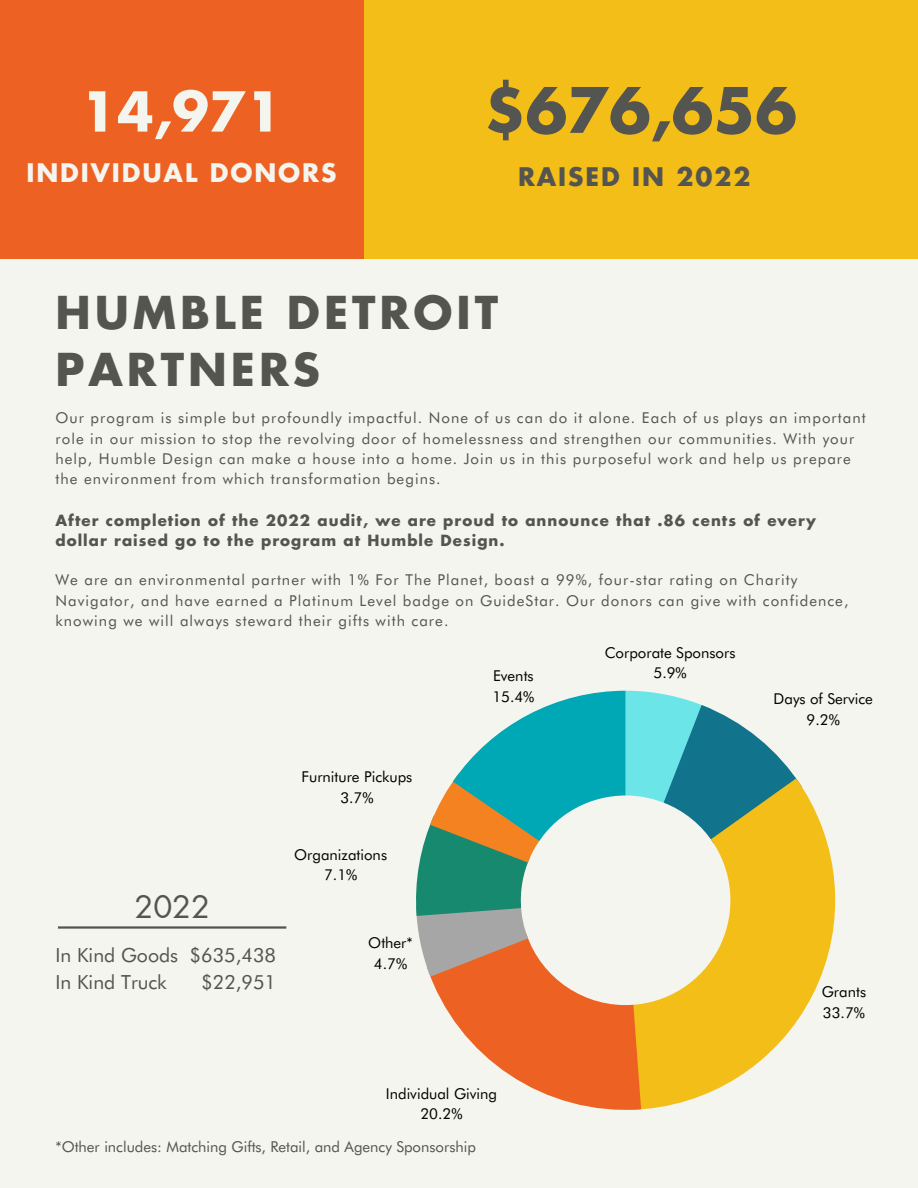
<style>
.page{position:relative;width:918px;height:1188px;background:#f5f5ef}
.page>*{position:absolute;margin:0;border:0;box-sizing:border-box;transform-origin:0 0}
.t1{font:700 60.9px "Futura";color:#545450}
.t2{font:700 53.55px "Futura";color:#f5f5ef}
.t3{font:700 44.1px "Futura";letter-spacing:.09em;color:#545450}
.t4{font:30.75px "Futura LT Pro";color:#545450}
.t5{font:700 24.9px "Futura";letter-spacing:.075em;color:#f5f5ef}
.t6{font:700 24.9px "Futura";letter-spacing:.075em;color:#545450}
.t7{font:19.5px "Futura BT";color:#545450}
.t8{font:15px/20.2px "Futura BT";letter-spacing:.07em;color:#545450}
.t9{font:15px "Futura BT";color:#000}
.t10{font:700 15px/20.2px "Futura";letter-spacing:.07em;color:#545450}
.t11{font:15px "Futura BT";color:#545450}
</style>
<div class="page">
<div style="left:363px;top:0;width:554px;height:259px;background:#f4be18"></div>
<div style="left:0;top:0;width:363px;height:259px;background:#ed6223"></div>
<hr style="left:58px;top:926px;width:228px;height:3px;background:#545450">
<svg style="left:802px;top:787px;width:33px;height:227px;fill:#f4be18"></svg>
<svg style="left:416px;top:691px;width:386px;height:419px"></svg>
<p class="t2" style="left:80px;top:74px;width:203px">14,971</p>
<p class="t5" style="left:26px;top:156px;width:311px">INDIVIDUAL DONORS</p>
<p class="t1" style="left:484px;top:68px;width:315px">$676,656</p>
<p class="t6" style="left:518px;top:160px;width:234px">RAISED IN 2022</p>
<p class="t3" style="left:55px;top:282px;width:444px">HUMBLE DETROIT</p>
<p class="t3" style="left:55px;top:338px;width:266px">PARTNERS</p>
<p class="t8" style="left:55px;top:408px;width:812px">Our program is simple but profoundly impactful. None of us can do it alone. Each of us plays an important role in our mission to stop the revolving door of homelessness and strengthen our communities. With your help, Humble Design can make a house into a home. Join us in this purposeful work and help us prepare the environment from which transformation begins.</p>
<p class="t10" style="left:55px;top:510px;width:762px">After completion of the 2022 audit, we are proud to announce that .86 cents of every dollar raised go to the program at Humble Design.</p>
<p class="t8" style="left:55px;top:570px;width:795px">We are an environmental partner with 1% For The Planet, boast a 99%, four-star rating on Charity<br>Navigator, and have earned a Platinum Level badge on GuideStar. Our donors can give with confidence, knowing we will always steward their gifts with care.</p>
<p class="t4" style="left:134px;top:893px;width:77px">2022</p>
<p class="t7" style="left:55px;top:943px;width:222px">In Kind Goods $635,438</p>
<p class="t7" style="left:55px;top:970px;width:113px">In Kind Truck</p>
<p class="t7" style="left:201px;top:970px;width:76px">$22,951</p>
<p class="t9" style="left:302px;top:768px;width:112px">Furniture Pickups</p>
<p class="t9" style="left:340px;top:788px;width:35px">3.7%</p>
<p class="t9" style="left:294px;top:845px;width:94px">Organizations</p>
<p class="t9" style="left:324px;top:866px;width:35px">7.1%</p>
<p class="t9" style="left:368px;top:934px;width:46px">Other*</p>
<p class="t9" style="left:374px;top:954px;width:35px">4.7%</p>
<p class="t9" style="left:605px;top:643px;width:132px">Corporate Sponsors</p>
<p class="t9" style="left:654px;top:664px;width:35px">5.9%</p>
<p class="t9" style="left:493px;top:667px;width:42px">Events</p>
<p class="t9" style="left:492px;top:688px;width:44px">15.4%</p>
<p class="t9" style="left:774px;top:690px;width:101px">Days of Service</p>
<p class="t9" style="left:807px;top:711px;width:35px">9.2%</p>
<p class="t9" style="left:822px;top:983px;width:46px">Grants</p>
<p class="t9" style="left:823px;top:1003px;width:44px">33.7%</p>
<p class="t9" style="left:386px;top:1084px;width:113px">Individual Giving</p>
<p class="t9" style="left:420px;top:1105px;width:44px">20.2%</p>
<p class="t11" style="left:55px;top:1138px;width:422px">*Other includes: Matching Gifts, Retail, and Agency Sponsorship</p>
</div>
